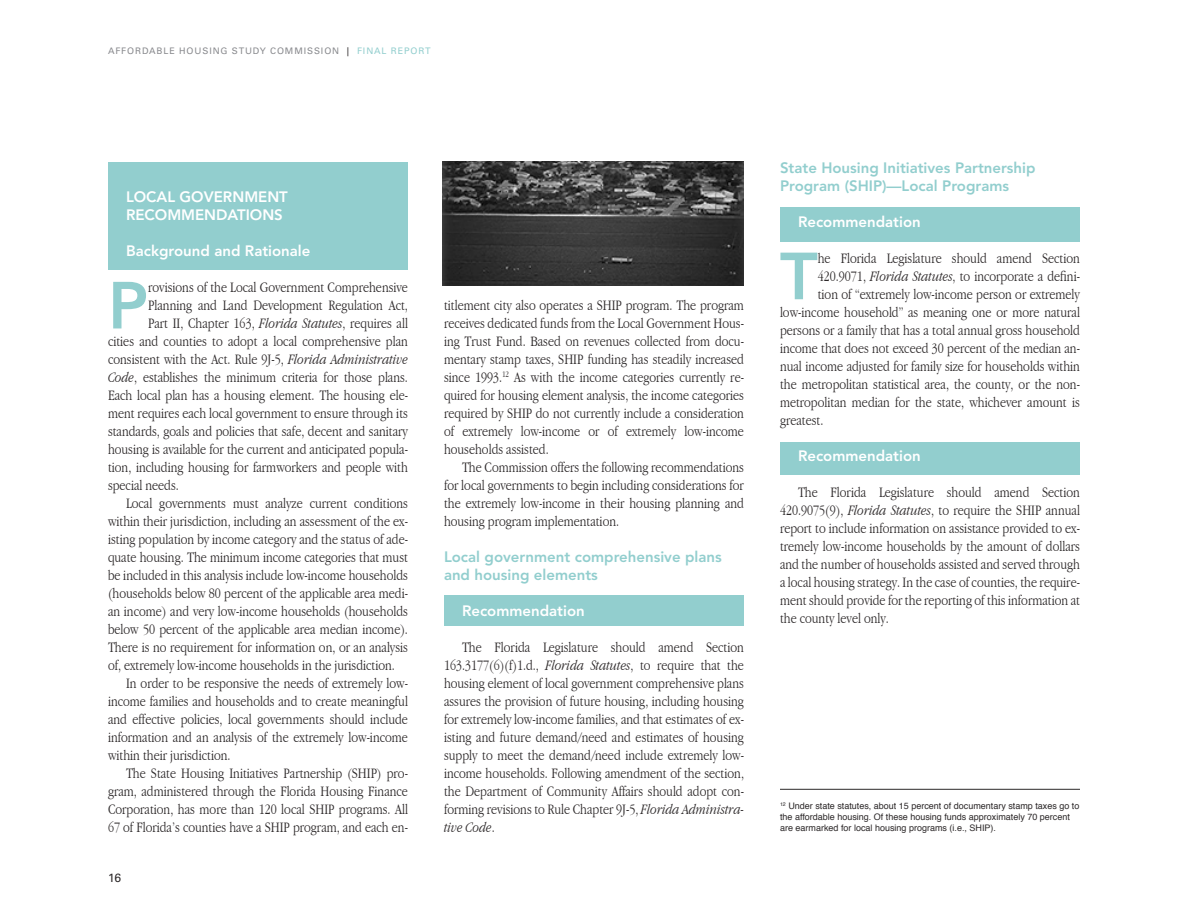
<style>
.page{position:relative;width:1188px;height:918px;background:#fff}
.page>*{position:absolute;margin:0;border:0;box-sizing:border-box;transform-origin:0 0}
.t1{font:800 65.85px "Avenir";color:#92cece}
.t2{font:300 condensed 15px/18px "Garamond";color:#2c2829;text-align:justify}
.t3{font:800 15px/18px "Avenir";color:#92cece}
.t4{font:800 15px/18px "Avenir";color:#fff}
.t5{font:12px "Univers";color:#2c2829}
.t6{font:9px/10.8px "Helvetica";color:#2c2829}
.t7{font:9px "Univers";letter-spacing:.1em;color:#898a8e}
.s1{color:#2c2829}
.s2{color:#92cece}
.s3{font-style:italic}
</style>
<div class="page">
<div style="left:780px;top:442px;width:300px;height:34px;background:#92cece"></div>
<div style="left:780px;top:207px;width:300px;height:34px;background:#92cece"></div>
<div style="left:444px;top:595px;width:300px;height:30px;background:#92cece"></div>
<div style="left:108px;top:162px;width:300px;height:108px;background:#92cece"></div>
<hr style="left:780px;top:789px;width:300px;height:1px;background:#2c2829">
<img style="left:443px;top:162px;width:301px;height:123px">
<p class="t7" style="left:108px;top:46px;width:324px">AFFORDABLE HOUSING STUDY COMMISSION <span class="s1">|</span> <span class="s2">FINAL REPORT</span></p>
<p class="t4" style="left:126px;top:188px;width:163px">LOCAL GOVERNMENT<br>RECOMMENDATIONS</p>
<p class="t4" style="left:126px;top:242px;width:186px">Background and Rationale</p>
<h1 class="t1" style="left:108px;top:267px;width:42px">P</h1>
<p class="t2" style="left:148px;top:279px;width:261px">rovisions of the Local Government Comprehensive</p>
<p class="t2" style="left:148px;top:297px;width:261px">Planning and Land Development Regulation Act,</p>
<p class="t2" style="left:148px;top:315px;width:261px">Part II, Chapter 163, <span class="s3">Florida Statutes</span>, requires all</p>
<p class="t2" style="left:108px;top:333px;width:301px">cities and counties to adopt a local comprehensive plan</p>
<p class="t2" style="left:108px;top:351px;width:301px">consistent with the Act. Rule 9J-5, <span class="s3">Florida Administrative</span></p>
<p class="t2" style="left:108px;top:369px;width:301px"><span class="s3">Code</span>, establishes the minimum criteria for those plans.</p>
<p class="t2" style="left:108px;top:387px;width:301px">Each local plan has a housing element. The housing ele-</p>
<p class="t2" style="left:108px;top:405px;width:301px">ment requires each local government to ensure through its</p>
<p class="t2" style="left:108px;top:423px;width:302px">standards, goals and policies that safe, decent and sanitary</p>
<p class="t2" style="left:108px;top:441px;width:301px">housing is available for the current and anticipated popula-</p>
<p class="t2" style="left:108px;top:459px;width:301px">tion, including housing for farmworkers and people with</p>
<p class="t2" style="left:108px;top:477px;width:72px">special needs.</p>
<p class="t2" style="left:126px;top:495px;width:284px">Local governments must analyze current conditions</p>
<p class="t2" style="left:108px;top:513px;width:301px">within their jurisdiction, including an assessment of the ex-</p>
<p class="t2" style="left:108px;top:531px;width:301px">isting population by income category and the status of ade-</p>
<p class="t2" style="left:108px;top:549px;width:302px">quate housing. The minimum income categories that must</p>
<p class="t2" style="left:108px;top:567px;width:301px">be included in this analysis include low-income households</p>
<p class="t2" style="left:108px;top:585px;width:301px">(households below 80 percent of the applicable area medi-</p>
<p class="t2" style="left:108px;top:603px;width:301px">an income) and very low-income households (households</p>
<p class="t2" style="left:108px;top:621px;width:301px">below 50 percent of the applicable area median income).</p>
<p class="t2" style="left:108px;top:639px;width:302px">There is no requirement for information on, or an analysis</p>
<p class="t2" style="left:108px;top:657px;width:288px">of, extremely low-income households in the jurisdiction.</p>
<p class="t2" style="left:126px;top:675px;width:283px">In order to be responsive the needs of extremely low-</p>
<p class="t2" style="left:108px;top:693px;width:301px">income families and households and to create meaningful</p>
<p class="t2" style="left:108px;top:711px;width:301px">and effective policies, local governments should include</p>
<p class="t2" style="left:108px;top:729px;width:301px">information and an analysis of the extremely low-income</p>
<p class="t2" style="left:108px;top:747px;width:124px">within their jurisdiction.</p>
<p class="t2" style="left:126px;top:765px;width:283px">The State Housing Initiatives Partnership (SHIP) pro-</p>
<p class="t2" style="left:108px;top:783px;width:301px">gram, administered through the Florida Housing Finance</p>
<p class="t2" style="left:108px;top:801px;width:302px">Corporation, has more than 120 local SHIP programs. All</p>
<p class="t2" style="left:108px;top:819px;width:301px">67 of Florida’s counties have a SHIP program, and each en-</p>
<p class="t5" style="left:108px;top:871px;width:15px">16</p>
<p class="t2" style="left:444px;top:296px;width:302px">titlement city also operates a SHIP program. The program receives dedicated funds from the Local Government Hous&shy;ing Trust Fund. Based on revenues collected from docu&shy;mentary stamp taxes, SHIP funding has steadily increased since 1993.<sup>12</sup> As with the income categories currently re&shy;quired for housing element analysis, the income categories required by SHIP do not currently include a consideration of extremely low-income or of extremely low-income households assisted.</p>
<p class="t2" style="left:444px;top:458px;width:302px;text-indent:18px">The Commission offers the following recommendations for local governments to begin including considerations for the extremely low-income in their housing planning and housing program implementation.</p>
<p class="t3" style="left:444px;top:548px;width:279px">Local government comprehensive plans and housing elements</p>
<p class="t4" style="left:462px;top:602px;width:124px">Recommendation</p>
<p class="t2" style="left:444px;top:638px;width:302px;text-indent:18px">The Florida Legislature should amend Section 163.3177(6)(f)1.d., <span class="s3">Florida Statutes</span>, to require that the housing element of local government comprehensive plans assures the provision of future housing, including housing for extremely low-income families, and that estimates of ex&shy;isting and future demand/need and estimates of housing supply to meet the demand/need include extremely low&shy;income households. Following amendment of the section, the Department of Community Affairs should adopt con&shy;forming revisions to Rule Chapter 9J-5, <span class="s3">Florida Administra&shy;tive Code</span>.</p>
<p class="t3" style="left:780px;top:159px;width:257px">State Housing Initiatives Partnership<br>Program (SHIP)—Local Programs</p>
<p class="t4" style="left:798px;top:213px;width:124px">Recommendation</p>
<h1 class="t1" style="left:780px;top:237px;width:39px">T</h1>
<p class="t2" style="left:818px;top:249px;width:264px">he Florida Legislature should amend Section</p>
<p class="t2" style="left:818px;top:267px;width:264px">420.9071, <span class="s3">Florida Statutes</span>, to incorporate a defini-</p>
<p class="t2" style="left:818px;top:285px;width:264px">tion of “extremely low-income person or extremely</p>
<p class="t2" style="left:780px;top:303px;width:301px">low-income household” as meaning one or more natural</p>
<p class="t2" style="left:780px;top:321px;width:301px">persons or a family that has a total annual gross household</p>
<p class="t2" style="left:780px;top:339px;width:301px">income that does not exceed 30 percent of the median an-</p>
<p class="t2" style="left:780px;top:357px;width:301px">nual income adjusted for family size for households within</p>
<p class="t2" style="left:780px;top:375px;width:301px">the metropolitan statistical area, the county, or the non-</p>
<p class="t2" style="left:780px;top:393px;width:302px">metropolitan median for the state, whichever amount is</p>
<p class="t2" style="left:780px;top:411px;width:45px">greatest.</p>
<p class="t4" style="left:798px;top:447px;width:124px">Recommendation</p>
<p class="t2" style="left:780px;top:483px;width:302px;text-indent:18px">The Florida Legislature should amend Section 420.9075(9), <span class="s3">Florida Statutes</span>, to require the SHIP annual report to include information on assistance provided to ex&shy;tremely low-income households by the amount of dollars and the number of households assisted and served through a local housing strategy. In the case of counties, the require&shy;ment should provide for the reporting of this information at the county level only.</p>
<p class="t6" style="left:780px;top:801px;width:301px"><sup>12</sup> Under state statutes, about 15 percent of documentary stamp taxes go to the affordable housing. Of these housing funds approximately 70 percent are earmarked for local housing programs (i.e., SHIP).</p>
</div>
